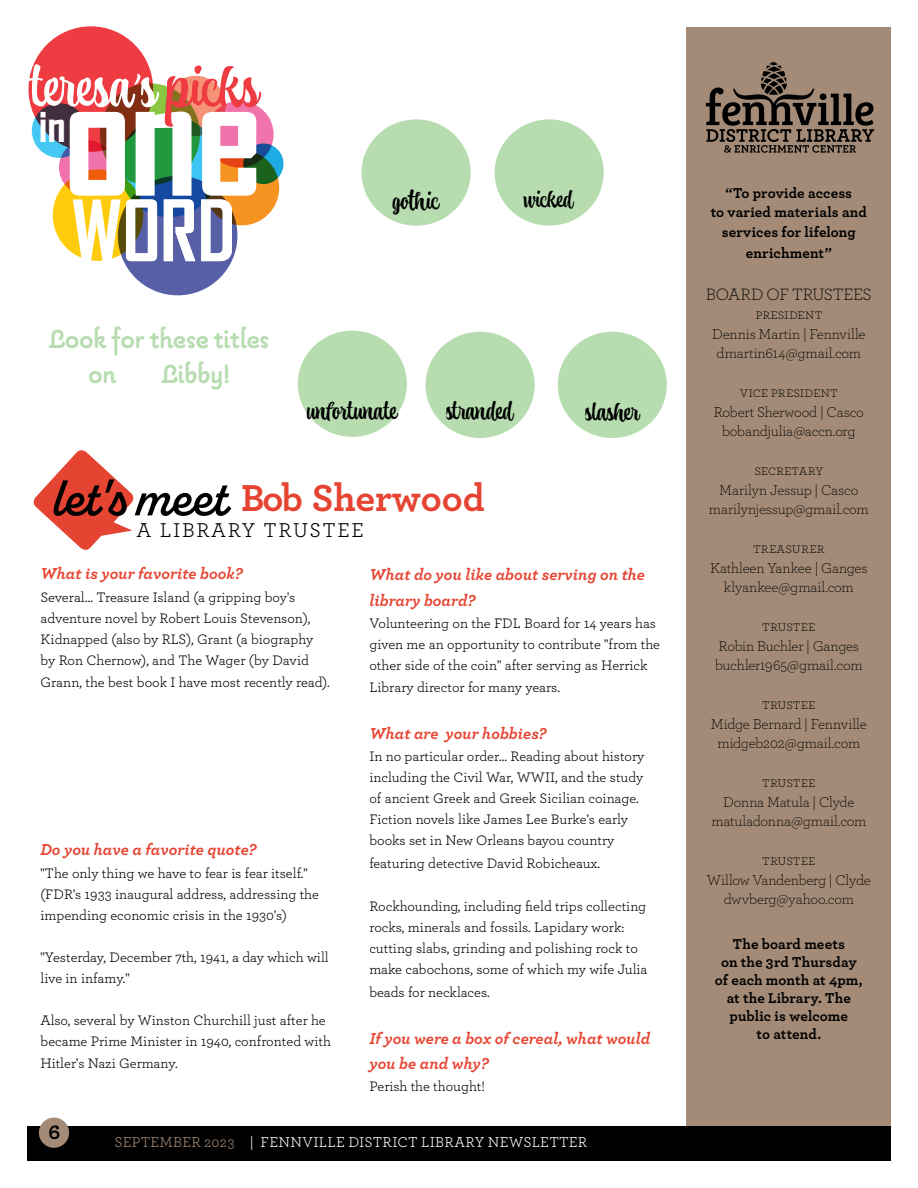
<style>
.page{position:relative;width:918px;height:1188px;background:#fff}
.page>*{position:absolute;margin:0;border:0;box-sizing:border-box;transform-origin:0 0}
.t1{font:700 169.8px "Agency FB";color:#fff}
.t2{font:54.9px "Atocha";color:#fff}
.t3{font:700 44.85px "Agency FB";color:#fff}
.t4{font:700 39.3px "Archer Pro";letter-spacing:-.005em;color:#e64432}
.t5{font:700 30.75px/34.5px "Pauline";color:#b6dcb0}
.t6{font:24px "Atocha";letter-spacing:-.005em;color:#000}
.t7{font:22.5px "Atocha";color:#000}
.t8{font:21px "Archer Pro";letter-spacing:.08em;color:#000}
.t9{font:700 21px "Archer Pro";color:#000}
.t10{font:300 17.25px "Archer Pro";letter-spacing:-.02em;color:#000}
.t11{font:italic 700 16.65px/25.5px "Archer Pro";color:#e64432}
.t12{font:300 15px/19.5px "Archer Pro";letter-spacing:-.01em;color:#000;text-align:center}
.t13{font:700 15px/18px "Archer Pro";letter-spacing:.005em;color:#000;text-align:center}
.t14{font:15px "Archer Pro";letter-spacing:.015em;color:#fff}
.t15{font:14.4px/21px "Archer Pro";color:#000}
.s1{color:#ef3b42}
.s2{font-family:"Alkaline";font-weight:600;font-size:55.95px;color:#000}
.s3{font-size:13.95px}
.s4{color:#a38b77}
.s5{color:#000}
</style>
<div class="page">
<div style="left:687px;top:27px;width:204px;height:1134px;background:#a38b77"></div>
<div style="left:27px;top:1126px;width:864px;height:35px;background:#000"></div>
<div style="left:39px;top:1118px;width:30px;height:30px;background:#a38b77;border-radius:50%"></div>
<svg style="left:33px;top:450px;width:101px;height:100px"></svg>
<div style="left:28px;top:26px;width:125px;height:126px;background:#ef3b42;border-radius:50%"></div>
<svg style="left:32px;top:103px;width:55px;height:55px;fill:#402e3f"></svg>
<div style="left:53px;top:169px;width:90px;height:92px;background:#ffcb0d;border-radius:50%"></div>
<div style="left:118px;top:176px;width:119px;height:119px;background:#575fa7;border-radius:50%"></div>
<div style="left:205px;top:101px;width:69px;height:67px;background:#f073ab;border-radius:50%"></div>
<svg style="left:243px;top:144px;width:41px;height:40px"></svg>
<svg style="left:166px;top:76px;width:60px;height:60px;fill:#f69376"></svg>
<svg style="left:205px;top:150px;width:74px;height:75px;fill:#f69321"></svg>
<svg style="left:59px;top:140px;width:55px;height:55px"></svg>
<svg style="left:119px;top:115px;width:100px;height:102px"></svg>
<svg style="left:100px;top:83px;width:100px;height:102px;fill:#21983e"></svg>
<svg style="left:73px;top:199px;width:159px;height:62px"></svg>
<svg style="left:706px;top:62px;width:168px;height:91px"></svg>
<div style="left:362px;top:119px;width:109px;height:107px;background:#b6dcb0;border-radius:50%"></div>
<div style="left:558px;top:332px;width:109px;height:106px;background:#b6dcb0;border-radius:50%"></div>
<div style="left:426px;top:332px;width:109px;height:106px;background:#b6dcb0;border-radius:50%"></div>
<div style="left:298px;top:331px;width:109px;height:106px;background:#b6dcb0;border-radius:50%"></div>
<div style="left:495px;top:119px;width:109px;height:107px;background:#b6dcb0;border-radius:50%"></div>
<h2 class="t2" style="left:30px;top:48px;width:229px">teresa’s <span class="s1">picks</span></h2>
<h1 class="t1" style="left:63px;top:26px;width:202px">one</h1>
<h3 class="t3" style="left:39px;top:97px;width:28px">in</h3>
<h3 class="t6" style="left:392px;top:184px;width:48px">gothic</h3>
<h3 class="t7" style="left:524px;top:184px;width:50px">wicked</h3>
<h3 class="t5" style="left:89px;top:324px;width:182px;text-indent:-39px">Look for these titles on</h3>
<h3 class="t5" style="left:162px;top:358px;width:70px">Libby!</h3>
<h3 class="t6" style="left:306px;top:394px;width:92px">unfortunate</h3>
<h3 class="t6" style="left:446px;top:394px;width:68px">stranded</h3>
<h3 class="t6" style="left:585px;top:395px;width:55px">slasher</h3>
<h3 class="t4" style="left:52px;top:467px;width:434px"><span class="s2">let's meet</span> Bob Sherwood</h3>
<h3 class="t8" style="left:137px;top:515px;width:229px">A LIBRARY TRUSTEE</h3>
<p class="t11" style="left:40px;top:560px;width:204px">What is your favorite book?</p>
<p class="t15" style="left:40px;top:586px;width:274px">Several… Treasure Island (a gripping boy's adventure novel by Robert Louis Stevenson), Kidnapped (also by RLS), Grant (a biography by Ron Chernow), and The Wager (by David</p>
<p class="t15" style="left:40px;top:671px;width:291px">Grann, the best book I have most recently read)<span class="s3">.</span></p>
<p class="t11" style="left:369px;top:561px;width:277px">What do you like about serving on the library board?</p>
<p class="t15" style="left:369px;top:612px;width:292px">Volunteering on the FDL Board for 14 years has given me an opportunity to contribute "from the other side of the coin" after serving as Herrick</p>
<p class="t15" style="left:369px;top:676px;width:192px">Library director for many years.</p>
<p class="t11" style="left:369px;top:720px;width:179px">What are your hobbies?</p>
<p class="t15" style="left:369px;top:745px;width:277px">In no particular order… Reading about history including the Civil War, WWII, and the study of ancient Greek and Greek Sicilian coinage.<br>Fiction novels like James Lee Burke's early books set in New Orleans bayou country</p>
<p class="t15" style="left:369px;top:852px;width:232px">featuring detective David Robicheaux.</p>
<p class="t15" style="left:369px;top:895px;width:280px">Rockhounding, including field trips collecting rocks, minerals and fossils. Lapidary work: cutting slabs, grinding and polishing rock to make cabochons, some of which my wife Julia</p>
<p class="t15" style="left:369px;top:981px;width:122px">beads for necklaces.</p>
<p class="t11" style="left:369px;top:1024px;width:282px">If you were a box of cereal, what would you be and why?</p>
<p class="t15" style="left:369px;top:1075px;width:117px">Perish the thought!</p>
<p class="t11" style="left:40px;top:836px;width:218px">Do you have a favorite quote?</p>
<p class="t15" style="left:40px;top:862px;width:280px">"The only thing we have to fear is fear itself." (FDR's 1933 inaugural address, addressing the impending economic crisis in the 1930's)</p>
<p class="t15" style="left:40px;top:946px;width:290px">"Yesterday, December 7th, 1941, a day which will live in infamy."</p>
<p class="t15" style="left:40px;top:1009px;width:292px">Also, several by Winston Churchill just after he became Prime Minister in 1940, confronted with</p>
<p class="t15" style="left:40px;top:1052px;width:139px">Hitler's Nazi Germany.</p>
<h3 class="t9" style="left:48px;top:1115px;width:13px">6</h3>
<p class="t14" style="left:115px;top:1132px;width:474px"><span class="s4">SEPTEMBER 2023</span><span class="s5">2</span> | FENNVILLE DISTRICT LIBRARY NEWSLETTER</p>
<p class="t13" style="left:711px;top:182px;width:158px;line-height:19.5px">“To provide access<br>to varied materials and services for lifelong</p>
<p class="t13" style="left:746px;top:243px;width:88px">enrichment”</p>
<p class="t10" style="left:706px;top:283px;width:167px">BOARD OF TRUSTEES</p>
<p class="t12" style="left:712px;top:304px;width:155px">President<br>Dennis Martin | Fennville dmartin614@gmail.com</p>
<p class="t12" style="left:714px;top:382px;width:152px">Vice President<br>Robert Sherwood | Casco bobandjulia@accn.org</p>
<p class="t12" style="left:709px;top:460px;width:161px">Secretary<br>Marilyn Jessup | Casco marilynjessup@gmail.com</p>
<p class="t12" style="left:710px;top:538px;width:159px">Treasurer<br>Kathleen Yankee | Ganges klyankee@gmail.com</p>
<p class="t12" style="left:715px;top:616px;width:149px">Trustee<br>Robin Buchler | Ganges buchler1965@gmail.com</p>
<p class="t12" style="left:711px;top:694px;width:157px">Trustee<br>Midge Bernard | Fennville midgeb202@gmail.com</p>
<p class="t12" style="left:711px;top:772px;width:157px">Trustee<br>Donna Matula | Clyde matuladonna@gmail.com</p>
<p class="t12" style="left:707px;top:850px;width:165px">Trustee<br>Willow Vandenberg | Clyde dwvberg@yahoo.com</p>
<p class="t13" style="left:715px;top:934px;width:149px">The board meets<br>on the 3rd Thursday of each month at 4pm, at the Library. The public is welcome<br>to attend.</p>
</div>
